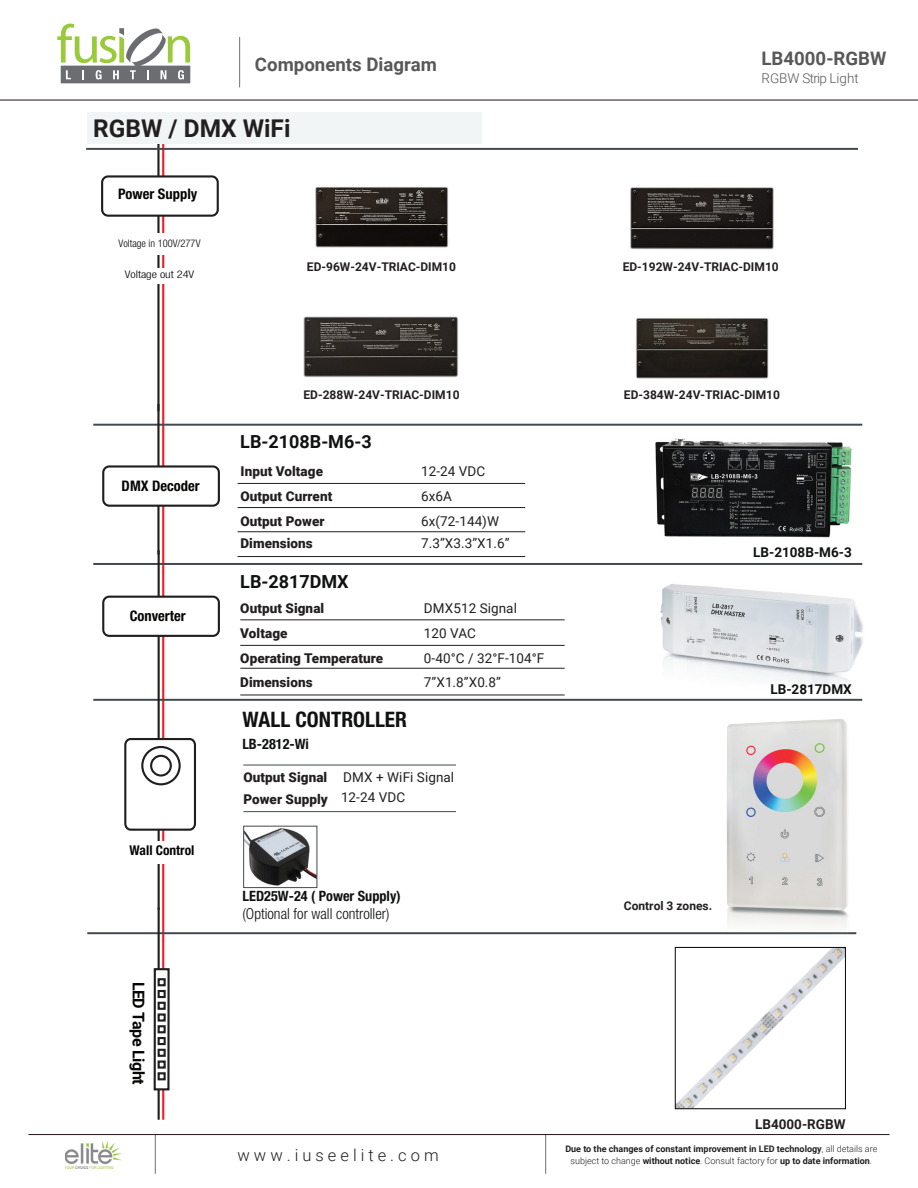
<style>
.page{position:relative;width:918px;height:1188px;background:#fff}
.page>*{position:absolute;margin:0;border:0;box-sizing:border-box;transform-origin:0 0}
.t1{font:700 24.45px "Roboto";color:#231f20}
.t2{font:700 condensed 21.45px "Helvetica Neue LT Std";color:#101211}
.t3{font:700 18.6px "Roboto";color:#595757}
.t4{font:700 18px "Roboto";color:#101211}
.t5{font:300 16.5px "Roboto";color:#231f20}
.t6{font:700 16.05px "Roboto";color:#050504}
.t7{font:300 condensed 15.15px "Helvetica Neue LT Std";color:#101211}
.t8{font:700 condensed 14.55px "Helvetica Neue LT Std";color:#050504}
.t9{font:700 condensed 14.25px "Helvetica Neue LT Std";color:#101211}
.t10{font:900 13.5px/21.8px "Roboto";letter-spacing:.005em;color:#231f20}
.t11{font:13.5px "Roboto";letter-spacing:.005em;color:#231f20}
.t12{font:700 13.5px "Roboto";color:#101211}
.t13{font:300 13.5px "Roboto";color:#595757}
.t14{font:700 condensed 13.5px "Helvetica Neue LT Std";color:#050504}
.t15{font:700 13.5px "Roboto";color:#231f20}
.t16{font:700 12px "Roboto";color:#231f20}
.t17{font:300 condensed 10.5px "Helvetica Neue LT Std";color:#050504}
.t18{font:300 condensed 10.5px "Helvetica Neue LT Std";color:#050504;scale:1.18 1}
.t19{font:300 9px "Roboto";color:#231f20}
.t20{font:700 9px "Roboto";color:#231f20}
.s1{font-weight:400}
.s2{font-weight:300}
.s3{font-weight:700}
</style>
<div class="page">
<hr style="left:162px;top:137px;width:2px;height:983px;background:#ee2123">
<img style="left:660px;top:584px;width:203px;height:102px">
<img style="left:655px;top:438px;width:197px;height:100px">
<img style="left:315px;top:187px;width:135px;height:61px">
<img style="left:630px;top:187px;width:144px;height:63px">
<img style="left:303px;top:316px;width:155px;height:61px">
<hr style="left:157px;top:129px;width:3px;height:282px;background:#211e1e">
<hr style="left:86px;top:148px;width:772px;height:2px;background:#42494e">
<hr style="left:93px;top:699px;width:769px;height:2px;background:#42494e">
<hr style="left:93px;top:563px;width:769px;height:2px;background:#42494e">
<hr style="left:93px;top:424px;width:769px;height:2px;background:#42494e">
<hr style="left:87px;top:932px;width:769px;height:2px;background:#42494e">
<hr style="left:157px;top:404px;width:3px;height:151px;background:#211e1e">
<hr style="left:158px;top:908px;width:2px;height:212px;background:#211e1e">
<hr style="left:158px;top:550px;width:2px;height:360px;background:#211e1e">
<div style="left:102px;top:176px;width:116px;height:40px;background:#fff;border-radius:6px"></div>
<div style="left:101px;top:175px;width:118px;height:42px;border:2px solid #211e1e;border-radius:6px"></div>
<div style="left:126px;top:269px;width:64px;height:15px;background:#fff"></div>
<svg style="left:157px;top:971px;width:9px;height:116px"></svg>
<div style="left:154px;top:968px;width:16px;height:122px;border:2px solid #211e1e"></div>
<div style="left:158px;top:978px;width:8px;height:8px;border:2px solid #211e1e"></div>
<div style="left:158px;top:990px;width:8px;height:8px;border:2px solid #211e1e"></div>
<div style="left:158px;top:1002px;width:8px;height:8px;border:2px solid #211e1e"></div>
<div style="left:158px;top:1013px;width:8px;height:9px;border:2px solid #211e1e"></div>
<div style="left:158px;top:1025px;width:8px;height:8px;border:2px solid #211e1e"></div>
<div style="left:158px;top:1037px;width:8px;height:8px;border:2px solid #211e1e"></div>
<div style="left:158px;top:1049px;width:8px;height:8px;border:2px solid #211e1e"></div>
<div style="left:158px;top:1060px;width:8px;height:9px;border:2px solid #211e1e"></div>
<div style="left:158px;top:1072px;width:8px;height:8px;border:2px solid #211e1e"></div>
<div style="left:87px;top:112px;width:394px;height:31px;background:#f2f5f5"></div>
<div style="left:115px;top:233px;width:88px;height:22px;background:#fff"></div>
<img style="left:636px;top:318px;width:133px;height:61px">
<div style="left:103px;top:597px;width:116px;height:39px;background:#fff;border-radius:6px"></div>
<div style="left:102px;top:596px;width:118px;height:41px;border:2px solid #211e1e;border-radius:6px"></div>
<div style="left:103px;top:466px;width:116px;height:40px;background:#fff;border-radius:6px"></div>
<div style="left:102px;top:465px;width:118px;height:42px;border:2px solid #211e1e;border-radius:6px"></div>
<img style="left:713px;top:719px;width:144px;height:228px">
<img style="left:245px;top:828px;width:70px;height:58px">
<div style="left:243px;top:826px;width:74px;height:62px;border:1px solid #42494e"></div>
<hr style="left:243px;top:765px;width:213px;height:1px;background:#42494e">
<hr style="left:243px;top:811px;width:213px;height:1px;background:#42494e">
<div style="left:126px;top:841px;width:77px;height:23px;background:#fff"></div>
<div style="left:125px;top:739px;width:70px;height:91px;background:#fff;border-radius:6px"></div>
<div style="left:124px;top:738px;width:72px;height:93px;border:2px solid #211e1e;border-radius:6px"></div>
<div style="left:141px;top:746px;width:40px;height:39px;border:2px solid #211e1e;border-radius:50%"></div>
<div style="left:150px;top:755px;width:22px;height:22px;border:2px solid #211e1e;border-radius:50%"></div>
<hr style="left:238px;top:483px;width:287px;height:1px;background:#231f20">
<hr style="left:238px;top:507px;width:287px;height:1px;background:#231f20">
<hr style="left:238px;top:531px;width:287px;height:1px;background:#231f20">
<hr style="left:238px;top:556px;width:287px;height:1px;background:#231f20">
<hr style="left:240px;top:620px;width:325px;height:1px;background:#231f20">
<hr style="left:240px;top:645px;width:325px;height:1px;background:#231f20">
<hr style="left:240px;top:668px;width:325px;height:1px;background:#231f20">
<hr style="left:240px;top:695px;width:325px;height:1px;background:#231f20">
<img style="left:677px;top:949px;width:167px;height:158px">
<div style="left:675px;top:947px;width:171px;height:162px;border:1px solid #050504"></div>
<hr style="left:155px;top:1135px;width:1px;height:39px;background:#727070">
<hr style="left:545px;top:1135px;width:1px;height:39px;background:#727070">
<hr style="left:28px;top:1134px;width:862px;height:1px;background:#211311">
<img style="left:65px;top:1141px;width:57px;height:27px">
<svg style="left:57px;top:24px;width:133px;height:59px"></svg>
<hr style="left:0;top:100px;width:918px;height:1px;background:#211311">
<hr style="left:239px;top:37px;width:1px;height:50px;background:#727070">
<h3 class="t3" style="left:255px;top:52px;width:184px">Components Diagram</h3>
<h1 class="t1" style="left:93px;top:111px;width:199px">RGBW / DMX WiFi</h1>
<p class="t8" style="left:118px;top:185px;width:81px">Power Supply</p>
<p class="t17" style="left:119px;top:237px;width:83px">Voltage in 100V/277V</p>
<h3 class="t3" style="left:762px;top:46px;width:126px">LB4000-RGBW</h3>
<p class="t13" style="left:762px;top:69px;width:99px">RGBW Strip Light</p>
<p class="t18" style="left:125px;top:268px;width:60px">Voltage out 24V</p>
<p class="t16" style="left:307px;top:259px;width:151px">ED-96W-24V-TRIAC-DIM10</p>
<p class="t16" style="left:623px;top:259px;width:158px">ED-192W-24V-TRIAC-DIM10</p>
<p class="t8" style="left:122px;top:477px;width:80px">DMX Decoder</p>
<p class="t8" style="left:130px;top:607px;width:58px">Converter</p>
<p class="t14" style="left:129px;top:842px;width:67px">Wall Control</p>
<p class="t6" style="left:150px;top:982px;width:105px;rotate:90deg">DEL epaT t hg i L</p>
<p class="t16" style="left:303px;top:386px;width:158px">ED-288W-24V-TRIAC-DIM10</p>
<h3 class="t4" style="left:240px;top:429px;width:133px">LB-2108B-M6-3</h3>
<p class="t10" style="left:241px;top:460px;width:84px">Input Voltage</p>
<p class="t11" style="left:421px;top:462px;width:66px">12-24 VDC</p>
<p class="t10" style="left:241px;top:484px;width:93px">Output Current</p>
<p class="t11" style="left:421px;top:486px;width:32px">6x6A</p>
<p class="t10" style="left:241px;top:509px;width:86px">Output Power</p>
<p class="t11" style="left:421px;top:511px;width:79px">6x(72-144)W</p>
<p class="t10" style="left:241px;top:532px;width:74px">Dimensions</p>
<p class="t11" style="left:421px;top:534px;width:90px">7.3”X3.3”X1.6”</p>
<h3 class="t4" style="left:240px;top:569px;width:110px">LB-2817DMX</h3>
<p class="t10" style="left:240px;top:597px;width:85px">Output Signal</p>
<p class="t11" style="left:424px;top:599px;width:95px">DMX512 Signal</p>
<p class="t10" style="left:240px;top:622px;width:49px">Voltage</p>
<p class="t11" style="left:424px;top:624px;width:54px">120 VAC</p>
<p class="t10" style="left:240px;top:647px;width:144px">Operating Temperature</p>
<p class="t11" style="left:424px;top:649px;width:122px">0-40°C / 32°F-104°F</p>
<p class="t10" style="left:240px;top:670px;width:74px">Dimensions</p>
<p class="t11" style="left:424px;top:672px;width:79px">7”X1.8”X0.8”</p>
<h2 class="t2" style="left:242px;top:706px;width:166px">WALL CONTROLLER</h2>
<p class="t9" style="left:242px;top:736px;width:68px">LB-2812-Wi</p>
<p class="t10" style="left:243px;top:766px;width:212px">Output Signal <span class="s1">DMX + WiFi Signal<br></span>Power Supply <span class="s1">12-24 VDC</span></p>
<p class="t9" style="left:243px;top:887px;width:160px">LED25W-24 ( Power Supply)</p>
<p class="t7" style="left:243px;top:905px;width:148px">(Optional for wall controller)</p>
<p class="t16" style="left:624px;top:386px;width:158px">ED-384W-24V-TRIAC-DIM10</p>
<p class="t12" style="left:753px;top:542px;width:100px">LB-2108B-M6-3</p>
<p class="t12" style="left:770px;top:680px;width:83px">LB-2817DMX</p>
<p class="t16" style="left:624px;top:898px;width:90px">Control 3 zones.</p>
<p class="t5" style="left:238px;top:1143px;width:203px">w w w . i u s e e l i t e . c o m</p>
<p class="t15" style="left:755px;top:1114px;width:92px">LB4000-RGBW</p>
<p class="t20" style="left:565px;top:1143px;width:313px">Due to the changes of constant improvement in LED technology<span class="s2">, all details are</span></p>
<p class="t19" style="left:571px;top:1155px;width:303px">subject to change <span class="s3">without notice</span>. Consult factory for <span class="s3">up to date information</span>.</p>
</div>
